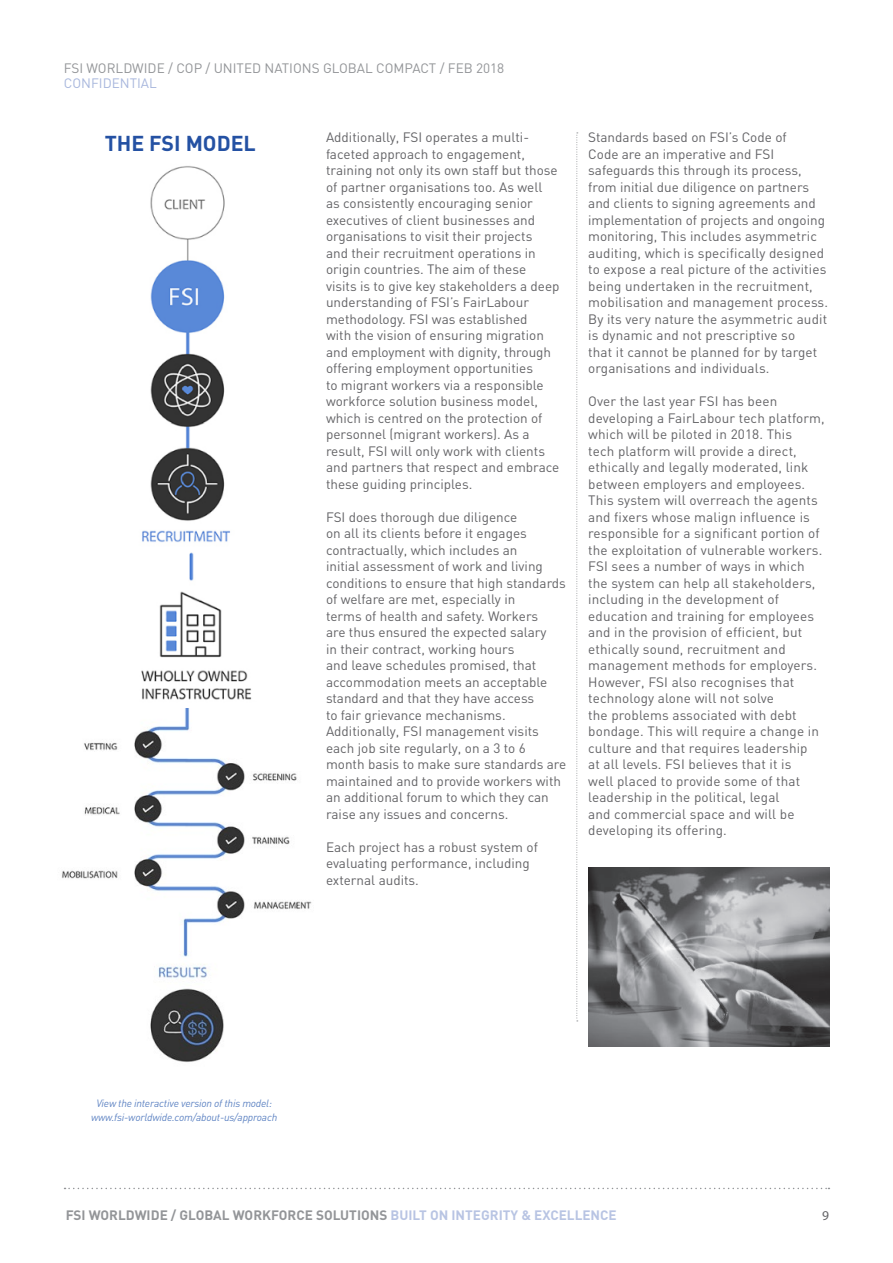
<style>
.page{position:relative;width:893px;height:1263px;background:#fff}
.page>*{position:absolute;margin:0;border:0;box-sizing:border-box;transform-origin:0 0}
.t1{font:700 21.3px "DIN";color:#2451a3}
.body_copy_9pt{font:13.5px/16.5px "DIN";color:#636366}
.t2{font:700 13.5px "DIN";color:#939598}
.t3{font:13.5px "DIN";color:#939598}
.t4{font:13.5px "DIN";color:#a8b7dd}
.t5{font:13.5px "Myriad Pro";color:#636366}
.body_copy_9pt-2{font:italic 10.5px "DIN";letter-spacing:-.02em;color:#5f84c3}
.s1{color:#b8c4e3}
</style>
<div class="page">
<svg style="left:65px;top:1188px;width:764px;height:1px"></svg>
<img style="left:150px;top:166px;width:75px;height:355px">
<img style="left:61px;top:708px;width:251px;height:354px">
<img style="left:141px;top:530px;width:111px;height:170px">
<svg style="left:576px;top:133px;width:2px;height:888px"></svg>
<img style="left:588px;top:867px;width:241px;height:179px">
<p class="t3" style="left:64px;top:60px;width:442px">FSI WORLDWIDE / COP / UNITED NATIONS GLOBAL COMPACT / FEB 2018</p>
<p class="t4" style="left:64px;top:75px;width:95px">CONFIDENTIAL</p>
<p class="t1" style="left:105px;top:129px;width:153px">THE FSI MODEL</p>
<p class="body_copy_9pt" style="left:326px;top:129px;width:235px">Additionally, FSI operates a multi&shy;faceted approach to engagement, training not only its own staff but those of partner organisations too. As well as consistently encouraging senior executives of client businesses and organisations to visit their projects<br>and their recruitment operations in origin countries. The aim of these visits is to give key stakeholders a deep understanding of FSI’s FairLabour methodology. FSI was established<br>with the vision of ensuring migration and employment with dignity, through offering employment opportunities<br>to migrant workers via a responsible workforce solution business model, which is centred on the protection of personnel (migrant workers). As a result, FSI will only work with clients and partners that respect and embrace these guiding principles.</p>
<p class="body_copy_9pt" style="left:326px;top:508px;width:242px">FSI does thorough due diligence<br>on all its clients before it engages contractually, which includes an<br>initial assessment of work and living conditions to ensure that high standards of welfare are met, especially in<br>terms of health and safety. Workers<br>are thus ensured the expected salary<br>in their contract, working hours<br>and leave schedules promised, that accommodation meets an acceptable standard and that they have access<br>to fair grievance mechanisms.<br>Additionally, FSI management visits each job site regularly, on a 3 to 6 month basis to make sure standards are maintained and to provide workers with an additional forum to which they can raise any issues and concerns.</p>
<p class="body_copy_9pt" style="left:326px;top:838px;width:213px">Each project has a robust system of evaluating performance, including external audits.</p>
<p class="body_copy_9pt" style="left:588px;top:129px;width:241px">Standards based on FSI’s Code of<br>Code are an imperative and FSI safeguards this through its process, from initial due diligence on partners and clients to signing agreements and implementation of projects and ongoing monitoring, This includes asymmetric auditing, which is specifically designed to expose a real picture of the activities being undertaken in the recruitment, mobilisation and management process.<br>By its very nature the asymmetric audit is dynamic and not prescriptive so<br>that it cannot be planned for by target organisations and individuals.</p>
<p class="body_copy_9pt" style="left:588px;top:393px;width:238px">Over the last year FSI has been developing a FairLabour tech platform, which will be piloted in 2018. This<br>tech platform will provide a direct, ethically and legally moderated, link between employers and employees.<br>This system will overreach the agents and fixers whose malign influence is responsible for a significant portion of the exploitation of vulnerable workers.<br>FSI sees a number of ways in which the system can help all stakeholders, including in the development of education and training for employees and in the provision of efficient, but ethically sound, recruitment and management methods for employers.<br>However, FSI also recognises that technology alone will not solve<br>the problems associated with debt bondage. This will require a change in culture and that requires leadership<br>at all levels. FSI believes that it is<br>well placed to provide some of that leadership in the political, legal<br>and commercial space and will be developing its offering.</p>
<p class="body_copy_9pt-2" style="left:96px;top:1097px;width:177px">View the interactive version of this model:</p>
<p class="body_copy_9pt-2" style="left:91px;top:1110px;width:188px">www.fsi-worldwide.com/about-us/approach</p>
<p class="t2" style="left:66px;top:1207px;width:553px">FSI WORLDWIDE / GLOBAL WORKFORCE SOLUTIONS <span class="s1">BUILT ON INTEGRITY &amp; EXCELLENCE</span></p>
<p class="t5" style="left:822px;top:1207px;width:8px">9</p>
</div>
